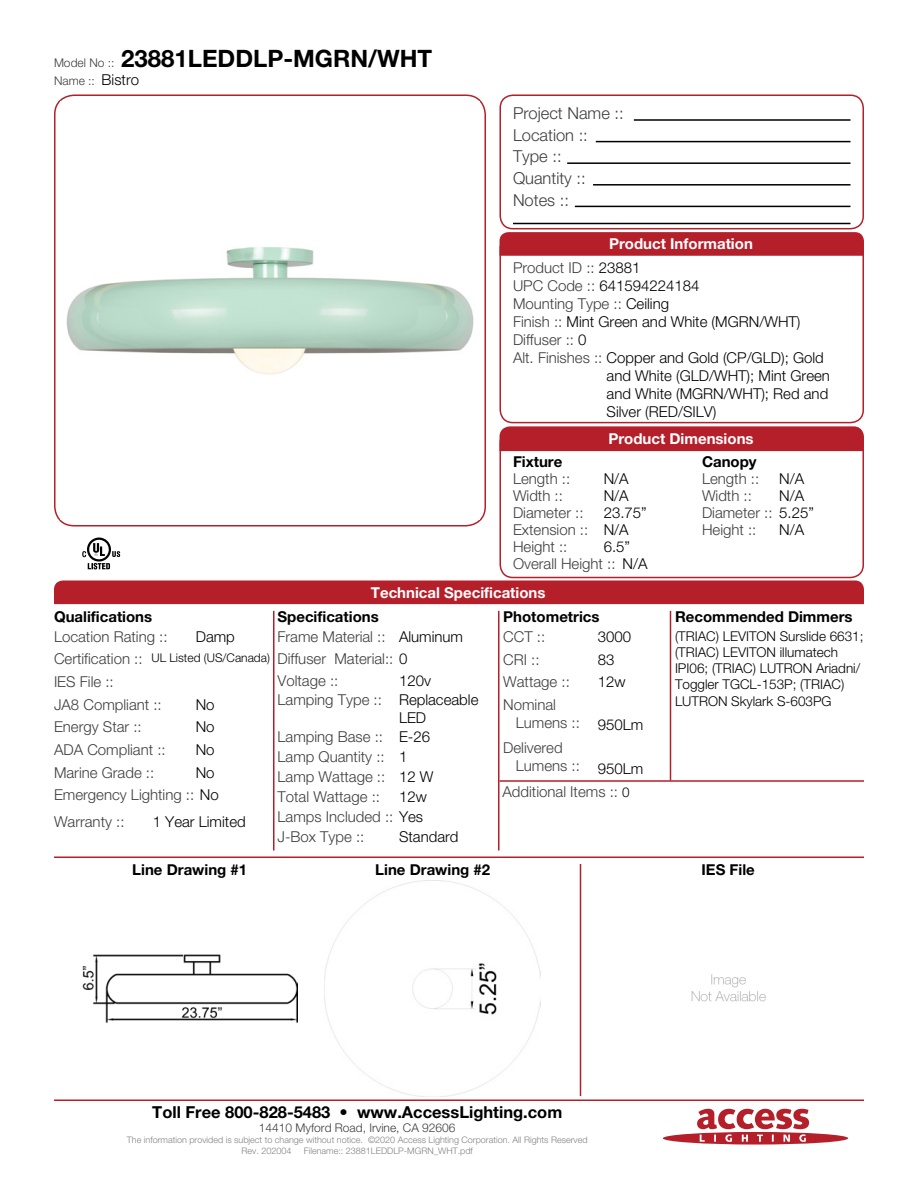
<style>
.page{position:relative;width:918px;height:1188px;background:#fff}
.page>*{position:absolute;margin:0;border:0;box-sizing:border-box;transform-origin:0 0}
.t1{font:700 24px "Helvetica Neue LT Std";color:#000001}
.Left_Justify{font:300 16.5px "Helvetica Neue LT Std";color:#3e3e3f}
.t2{font:700 16.5px "Helvetica Neue LT Std";color:#000001}
.Left_Justify-2{font:300 15px/18px "Helvetica Neue LT Std";color:#3e3e3f}
.Left_Justify-3{font:300 15px/18px "Helvetica Neue LT Std";color:#000001}
.Left_Justify-4{font:700 15px "Helvetica Neue LT Std";color:#000001}
.t3{font:700 15px "Helvetica Neue LT Std";color:#fff}
.Left_Justify-5{font:300 13.5px/16.2px "Helvetica Neue LT Std";color:#000001}
.t4{font:300 12px "Helvetica Neue LT Std";color:#3e3e3f}
.Left_Justify-6{font:300 12px "Helvetica Neue LT Std";color:#000001}
.t5{font:300 9px "Helvetica Neue LT Std";color:#808285}
.s1{font-weight:300;font-size:12px;color:#3e3e3f}
.s2{font-size:15px;color:#000001}
.s3{color:#000001}
.s4{color:#3e3e3f}
.s5{font-size:13.5px;color:#000001}
</style>
<div class="page">
<svg style="left:663px;top:1109px;width:185px;height:36px"></svg>
<div style="left:499px;top:94px;width:365px;height:135px;border:2px solid #b41f2a;border-radius:13px"></div>
<div style="left:499px;top:235px;width:365px;height:188px;border:2px solid #b41f2a;border-radius:13px"></div>
<div style="left:499px;top:430px;width:365px;height:148px;border:2px solid #b41f2a;border-radius:13px"></div>
<hr style="left:634px;top:119px;width:217px;height:2px;background:#000001">
<hr style="left:596px;top:141px;width:254px;height:1px;background:#000001">
<hr style="left:593px;top:184px;width:258px;height:2px;background:#000001">
<hr style="left:567px;top:162px;width:283px;height:2px;background:#000001">
<hr style="left:575px;top:206px;width:275px;height:1px;background:#000001">
<hr style="left:513px;top:223px;width:337px;height:1px;background:#000001">
<svg style="left:500px;top:232px;width:364px;height:24px;background:#b5232d"></svg>
<div style="left:500px;top:426px;width:364px;height:25px;background:#b41f2a"></div>
<div style="left:54px;top:580px;width:810px;height:24px;background:#b41f2a"></div>
<hr style="left:54px;top:856px;width:810px;height:2px;background:#b41f2a">
<hr style="left:54px;top:1100px;width:810px;height:1px;background:#b41f2a">
<hr style="left:670px;top:611px;width:1px;height:170px;background:#b41f2a">
<hr style="left:580px;top:864px;width:1px;height:232px;background:#b41f2a">
<hr style="left:498px;top:611px;width:2px;height:239px;background:#b41f2a">
<hr style="left:273px;top:611px;width:1px;height:239px;background:#b41f2a">
<div style="left:54px;top:94px;width:432px;height:432px;border:2px solid #b41f2a;border-radius:20px"></div>
<hr style="left:500px;top:780px;width:364px;height:2px;background:#b41f2a">
<img style="left:61px;top:247px;width:418px;height:273px">
<svg style="left:82px;top:538px;width:39px;height:32px"></svg>
<img style="left:82px;top:954px;width:216px;height:69px">
<img style="left:325px;top:881px;width:216px;height:216px">
<img style="left:691px;top:974px;width:75px;height:28px">
<p class="t1" style="left:54px;top:44px;width:380px"><span class="s1">Model No ::</span> 23881LEDDLP-MGRN/WHT</p>
<p class="t4" style="left:54px;top:73px;width:87px">Name :: <span class="s2">Bistro</span></p>
<p class="Left_Justify" style="left:513px;top:103px;width:112px">Project Name ::</p>
<p class="Left_Justify" style="left:513px;top:125px;width:76px">Location ::</p>
<p class="Left_Justify" style="left:513px;top:146px;width:50px">Type ::</p>
<p class="Left_Justify" style="left:513px;top:168px;width:74px">Quantity ::</p>
<p class="Left_Justify" style="left:513px;top:190px;width:57px">Notes ::</p>
<p class="t3" style="left:609px;top:235px;width:145px">Product Information</p>
<p class="Left_Justify-2" style="left:513px;top:259px;width:129px">Product ID :: <span class="s3">23881</span></p>
<p class="Left_Justify-3" style="left:513px;top:277px;width:188px"><span class="s4">UPC Code ::</span> 641594224184</p>
<p class="Left_Justify-2" style="left:513px;top:295px;width:158px">Mounting Type :: <span class="s3">Ceiling</span></p>
<p class="Left_Justify-3" style="left:513px;top:313px;width:289px"><span class="s4">Finish ::</span> Mint Green and White (MGRN/WHT)</p>
<p class="Left_Justify-2" style="left:513px;top:331px;width:75px">Diffuser :: <span class="s3">0</span></p>
<p class="Left_Justify-3" style="left:607px;top:349px;width:225px;text-indent:-94px"><span class="s4">Alt. Finishes ::</span> Copper and Gold (CP/GLD); Gold and White (GLD/WHT); Mint Green and White (MGRN/WHT); Red and<br>Silver (RED/SILV)</p>
<p class="t3" style="left:608px;top:429px;width:147px">Product Dimensions</p>
<p class="Left_Justify-4" style="left:513px;top:453px;width:51px">Fixture</p>
<p class="Left_Justify-4" style="left:702px;top:453px;width:56px">Canopy</p>
<p class="Left_Justify-2" style="left:513px;top:470px;width:59px">Length ::</p>
<p class="Left_Justify-3" style="left:604px;top:470px;width:27px">N/A</p>
<p class="Left_Justify-2" style="left:702px;top:470px;width:59px">Length ::</p>
<p class="Left_Justify-3" style="left:779px;top:470px;width:27px">N/A</p>
<p class="Left_Justify-2" style="left:513px;top:487px;width:51px">Width ::</p>
<p class="Left_Justify-2" style="left:513px;top:537px;width:56px">Height ::</p>
<p class="Left_Justify-3" style="left:604px;top:487px;width:27px">N/A</p>
<p class="Left_Justify-3" style="left:604px;top:537px;width:28px">6.5”</p>
<p class="Left_Justify-3" style="left:779px;top:487px;width:27px">N/A</p>
<p class="Left_Justify-2" style="left:702px;top:487px;width:51px">Width ::</p>
<p class="Left_Justify-2" style="left:513px;top:503px;width:72px">Diameter ::</p>
<p class="Left_Justify-2" style="left:513px;top:520px;width:77px">Extension ::</p>
<p class="Left_Justify-3" style="left:604px;top:503px;width:45px">23.75”</p>
<p class="Left_Justify-2" style="left:702px;top:503px;width:113px">Diameter :: <span class="s3">5.25”</span></p>
<p class="Left_Justify-3" style="left:604px;top:520px;width:27px">N/A</p>
<p class="Left_Justify-3" style="left:779px;top:520px;width:27px">N/A</p>
<p class="Left_Justify-2" style="left:702px;top:520px;width:56px">Height ::</p>
<p class="Left_Justify-2" style="left:513px;top:554px;width:104px">Overall Height ::</p>
<p class="Left_Justify-3" style="left:622px;top:554px;width:27px">N/A</p>
<p class="t3" style="left:371px;top:583px;width:176px">Technical Specifications</p>
<p class="Left_Justify-4" style="left:54px;top:607px;width:100px">Qualifications</p>
<p class="Left_Justify-4" style="left:503px;top:607px;width:98px">Photometrics</p>
<p class="Left_Justify-4" style="left:675px;top:607px;width:179px">Recommended Dimmers</p>
<p class="Left_Justify-4" style="left:278px;top:607px;width:103px">Specifications</p>
<p class="Left_Justify-3" style="left:196px;top:627px;width:41px">Damp</p>
<p class="Left_Justify-3" style="left:598px;top:627px;width:35px">3000</p>
<p class="Left_Justify-5" style="left:675px;top:628px;width:190px">(TRIAC) LEVITON Surslide 6631; (TRIAC) LEVITON illumatech<br>IPI06; (TRIAC) LUTRON Ariadni/<br>Toggler TGCL-153P; (TRIAC)<br>LUTRON Skylark S-603PG</p>
<p class="Left_Justify-2" style="left:54px;top:627px;width:115px">Location Rating ::</p>
<p class="Left_Justify-2" style="left:503px;top:627px;width:43px">CCT ::</p>
<p class="Left_Justify-2" style="left:503px;top:650px;width:38px">CRI ::</p>
<p class="Left_Justify-2" style="left:503px;top:673px;width:68px">Wattage ::</p>
<p class="Left_Justify-2" style="left:516px;top:695px;width:66px;text-indent:-13px">Nominal<br>Lumens ::</p>
<p class="Left_Justify-2" style="left:516px;top:738px;width:66px;text-indent:-13px">Delivered<br>Lumens ::</p>
<p class="Left_Justify-2" style="left:278px;top:627px;width:110px">Frame Material ::</p>
<p class="Left_Justify-2" style="left:278px;top:671px;width:62px">Voltage ::</p>
<p class="Left_Justify-3" style="left:399px;top:627px;width:66px">Aluminum</p>
<p class="Left_Justify-3" style="left:399px;top:671px;width:33px">120v</p>
<p class="Left_Justify-2" style="left:54px;top:650px;width:90px">Certification ::</p>
<p class="Left_Justify-2" style="left:54px;top:695px;width:109px">JA8 Compliant ::</p>
<p class="Left_Justify-6" style="left:152px;top:651px;width:120px">UL Listed (US/Canada)</p>
<p class="Left_Justify-3" style="left:196px;top:695px;width:20px">No</p>
<p class="Left_Justify-3" style="left:196px;top:718px;width:20px">No</p>
<p class="Left_Justify-3" style="left:196px;top:740px;width:20px">No</p>
<p class="Left_Justify-3" style="left:196px;top:763px;width:20px">No</p>
<p class="Left_Justify-2" style="left:278px;top:650px;width:131px">Diffuser Material:: <span class="s3">0</span></p>
<p class="Left_Justify-2" style="left:278px;top:691px;width:106px">Lamping Type ::</p>
<p class="Left_Justify-2" style="left:278px;top:727px;width:107px">Lamping Base ::</p>
<p class="Left_Justify-2" style="left:278px;top:747px;width:109px">Lamp Quantity ::</p>
<p class="Left_Justify-2" style="left:278px;top:767px;width:109px">Lamp Wattage ::</p>
<p class="Left_Justify-2" style="left:278px;top:787px;width:104px">Total Wattage ::</p>
<p class="Left_Justify-2" style="left:278px;top:808px;width:147px">Lamps Included :: <span class="s3">Yes</span></p>
<p class="Left_Justify-2" style="left:278px;top:828px;width:88px">J-Box Type ::</p>
<p class="Left_Justify-3" style="left:598px;top:650px;width:18px">83</p>
<p class="Left_Justify-3" style="left:598px;top:673px;width:29px">12w</p>
<p class="Left_Justify-3" style="left:598px;top:716px;width:47px">950Lm</p>
<p class="Left_Justify-3" style="left:598px;top:759px;width:47px">950Lm</p>
<p class="Left_Justify-2" style="left:54px;top:673px;width:61px">IES File ::</p>
<p class="Left_Justify-2" style="left:54px;top:718px;width:89px">Energy Star ::</p>
<p class="Left_Justify-2" style="left:54px;top:740px;width:113px">ADA Compliant ::</p>
<p class="Left_Justify-2" style="left:54px;top:763px;width:102px">Marine Grade ::</p>
<p class="Left_Justify-2" style="left:54px;top:786px;width:166px">Emergency Lighting :: <span class="s3">No</span></p>
<p class="Left_Justify-3" style="left:399px;top:691px;width:81px">Replaceable<br>LED</p>
<p class="Left_Justify-3" style="left:399px;top:727px;width:33px">E-26</p>
<p class="Left_Justify-3" style="left:399px;top:747px;width:10px">1</p>
<p class="Left_Justify-3" style="left:399px;top:767px;width:36px">12 W</p>
<p class="Left_Justify-3" style="left:399px;top:787px;width:29px">12w</p>
<p class="Left_Justify-2" style="left:502px;top:782px;width:129px">Additional Items :: <span class="s5">0</span></p>
<p class="Left_Justify-2" style="left:54px;top:813px;width:72px">Warranty ::</p>
<p class="Left_Justify-3" style="left:153px;top:813px;width:95px">1 Year Limited</p>
<p class="Left_Justify-3" style="left:399px;top:828px;width:61px">Standard</p>
<p class="Left_Justify-4" style="left:132px;top:860px;width:116px">Line Drawing #1</p>
<p class="Left_Justify-4" style="left:375px;top:860px;width:116px">Line Drawing #2</p>
<p class="Left_Justify-4" style="left:702px;top:860px;width:55px">IES File</p>
<p class="t2" style="left:152px;top:1101px;width:412px">Toll Free 800-828-5483 • www.AccessLighting.com</p>
<p class="t4" style="left:259px;top:1120px;width:198px">14410 Myford Road, Irvine, CA 92606</p>
<p class="t5" style="left:127px;top:1134px;width:462px">The information provided is subject to change without notice. ©2020 Access Lighting Corporation. All Rights Reserved</p>
<p class="t5" style="left:242px;top:1145px;width:51px">Rev. 202004</p>
<p class="t5" style="left:304px;top:1145px;width:171px">Filename:: 23881LEDDLP-MGRN_WHT.pdf</p>
</div>
